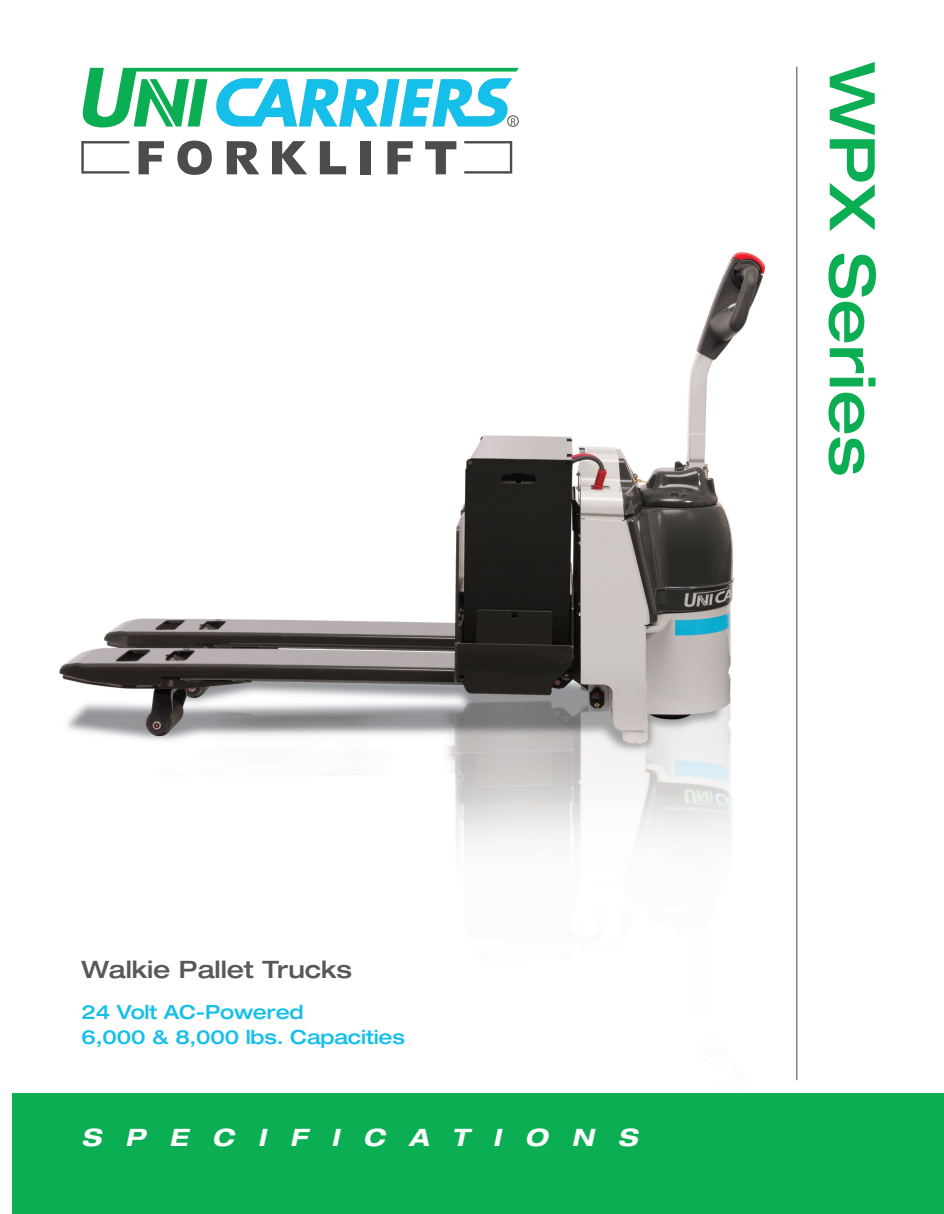
<style>
.page{position:relative;width:944px;height:1214px;background:#fff}
.page>*{position:absolute;margin:0;border:0;box-sizing:border-box;transform-origin:0 0}
.t1{font:500 expanded 63px "Helvetica Neue LT Std";color:#0cae53}
.t2{font:500 expanded 24px "Helvetica Neue LT Std";color:#57585a}
.t3{font:italic 700 expanded 24px "Helvetica Neue LT Std";letter-spacing:1em;color:#fff}
.t4{font:500 expanded 19.5px "Helvetica Neue LT Std";letter-spacing:-.01em;color:#15bfe9}
.t5{font:700 9.9px "Helvetica Neue LT Std";color:#4b4c4d}
</style>
<div class="page">
<img style="left:59px;top:66px;width:739px;height:1015px">
<svg style="left:82px;top:68px;width:437px;height:59px"></svg>
<svg style="left:81px;top:141px;width:48px;height:33px"></svg>
<svg style="left:464px;top:141px;width:48px;height:33px"></svg>
<svg style="left:138px;top:141px;width:26px;height:33px"></svg>
<svg style="left:177px;top:141px;width:35px;height:34px"></svg>
<svg style="left:227px;top:141px;width:32px;height:33px"></svg>
<svg style="left:272px;top:141px;width:35px;height:33px"></svg>
<svg style="left:320px;top:141px;width:26px;height:33px"></svg>
<div style="left:360px;top:141px;width:11px;height:33px;background:#4b4c4d"></div>
<svg style="left:387px;top:141px;width:26px;height:33px"></svg>
<svg style="left:425px;top:141px;width:31px;height:33px"></svg>
<div style="left:507px;top:115px;width:11px;height:12px;border:1px solid #4b4c4d;border-radius:50%"></div>
<div style="left:13px;top:1093px;width:931px;height:121px;background:#0cae53"></div>
<hr style="left:796px;top:67px;width:1px;height:1013px;background:#808285">
<p class="t5" style="left:510px;top:115px;width:7px">R</p>
<p class="t1" style="left:891px;top:62px;width:416px;rotate:90deg">WPX Series</p>
<p class="t2" style="left:82px;top:954px;width:272px">Walkie Pallet Trucks</p>
<p class="t4" style="left:82px;top:999px;width:223px">24 Volt AC-Powered</p>
<p class="t4" style="left:82px;top:1025px;width:325px">6,000 &amp; 8,000 lbs. Capacities</p>
<p class="t3" style="left:82px;top:1121px;width:557px">SPECIFICATIONS</p>
</div>
